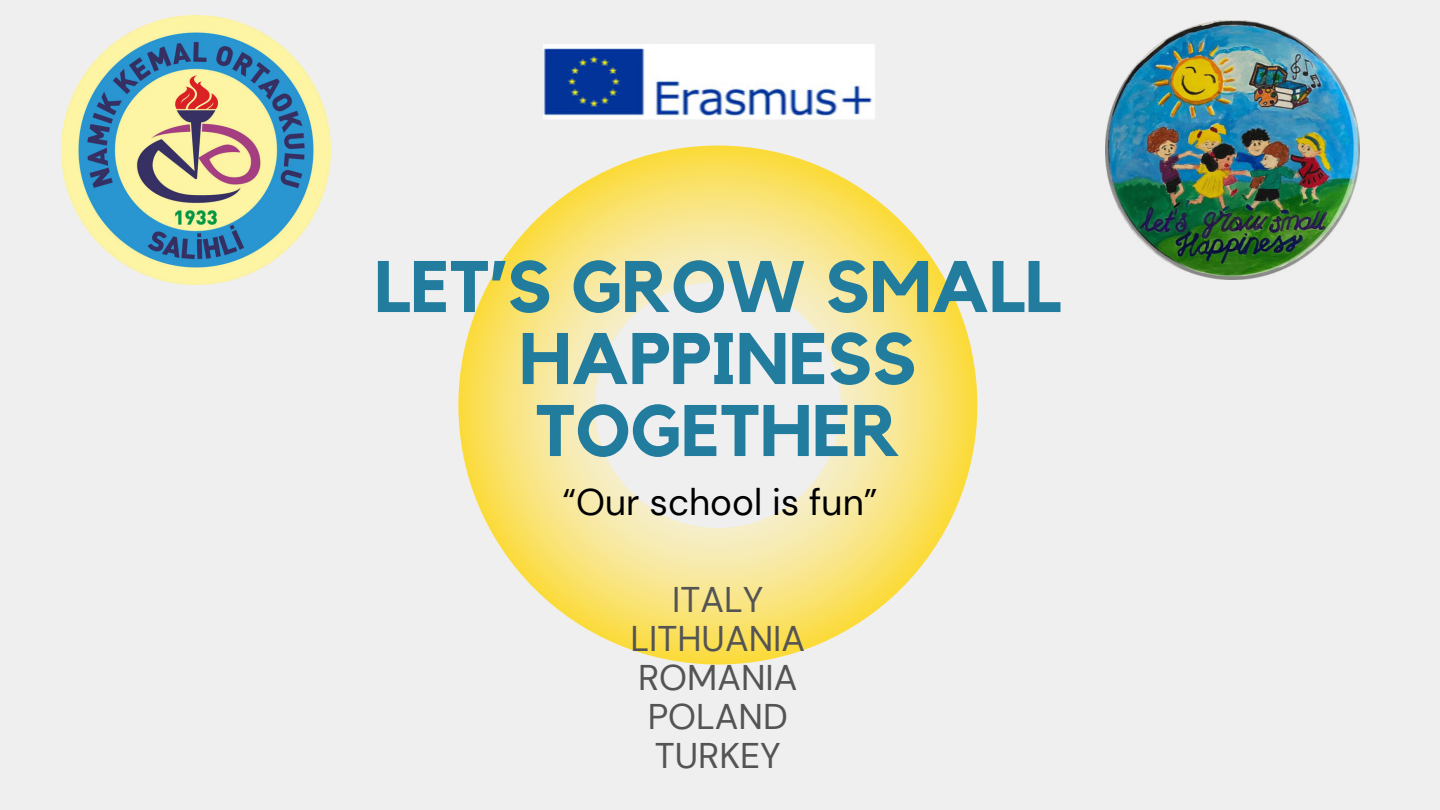
<style>
.page{position:relative;width:1440px;height:810px;background:#efefef}
.page>*{position:absolute;margin:0;border:0;box-sizing:border-box;transform-origin:0 0}
.t1{font:700 72px/72px "Kollektif";color:#227c9d;text-align:center}
.t2{font:37px "DM Sans";color:#000}
.t3{font:35.6px/39px "DM Sans";color:#545454;text-align:center}
</style>
<div class="page">
<img style="left:1106px;top:21px;width:253px;height:258px">
<img style="left:62px;top:16px;width:268px;height:268px">
<img style="left:543px;top:44px;width:332px;height:75px">
<svg style="left:458px;top:146px;width:519px;height:519px"></svg>
<h1 class="t1" style="left:374px;top:250px;width:688px">LET’S GROW SMALL<br>HAPPINESS<br>TOGETHER</h1>
<p class="t2" style="left:562px;top:479px;width:317px">“Our school is fun”</p>
<p class="t3" style="left:631px;top:580px;width:176px">ITALY<br>LITHUANIA<br>ROMANIA<br>POLAND<br>TURKEY</p>
</div>
